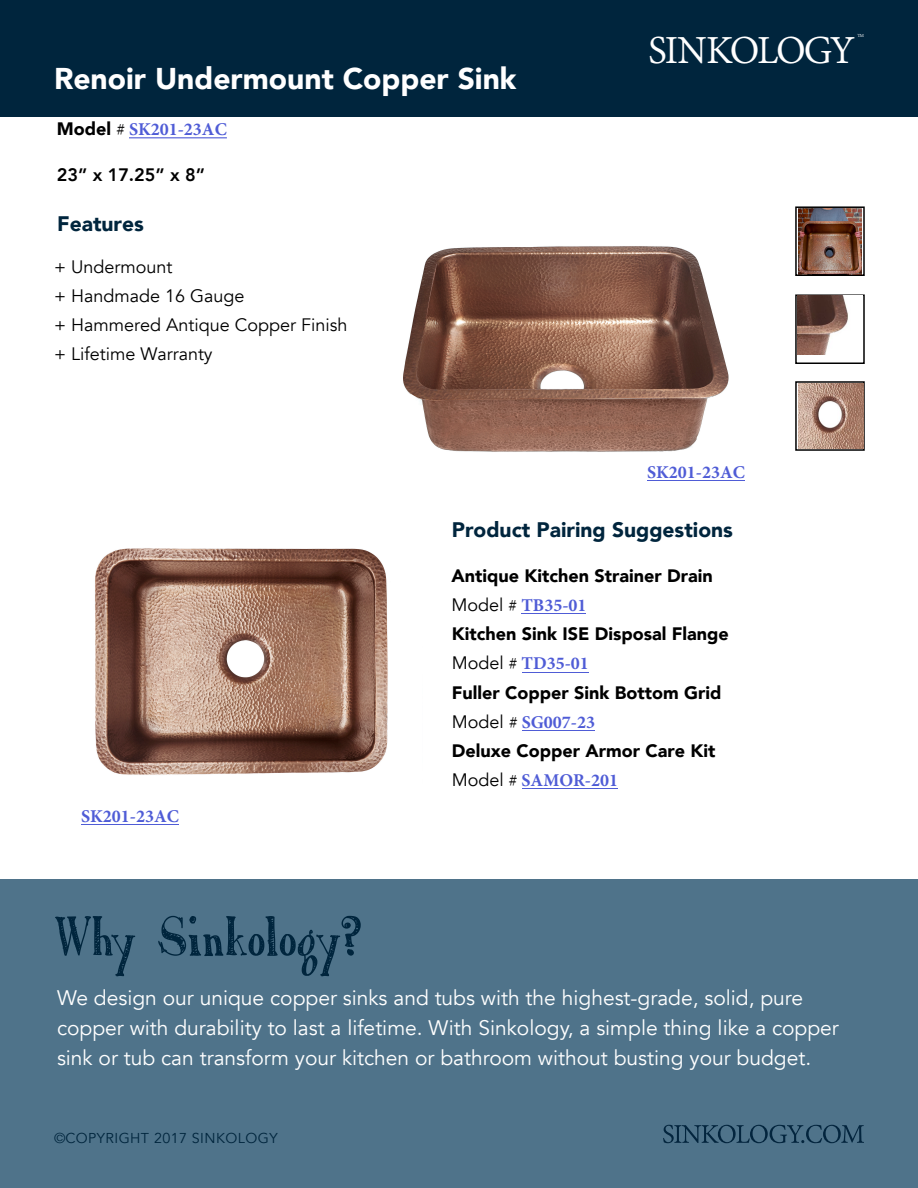
<style>
.page{position:relative;width:918px;height:1188px;background:#fff}
.page>*{position:absolute;margin:0;border:0;box-sizing:border-box;transform-origin:0 0}
.t1{font:53.25px "Austie Bost Roman Holiday Sketch";color:#00253d}
.t2{font:43.05px "Adobe Devanagari";letter-spacing:-.055em;color:#fff}
.t3{font:900 30px "Avenir";color:#fff}
.t4{font:21px/30px "Avenir";color:#fff}
.t5{font:900 21px "Avenir";color:#00253d}
.t6{font:900 18px "Avenir";color:#000}
.t7{font:700 18px "Minion Pro";color:#4f5cd6}
.t8{font:18px/29.1px "Avenir";color:#000}
.t9{font:800 18px "Avenir";color:#000}
.t10{font:14.25px "Avenir";letter-spacing:.03em;color:#00253d}
.t11{font:4.95px "Adobe Devanagari";color:#fff}
.s1{font-family:"Avenir";font-weight:900;color:#000}
.s2{font-weight:400;color:#000}
.s3{font-family:"Avenir";font-weight:400;color:#000}
</style>
<div class="page">
<div style="left:0;top:880px;width:918px;height:308px;background:#4f738a"></div>
<svg style="left:663px;top:1125px;width:201px;height:18px"></svg>
<div style="left:0;top:0;width:918px;height:117px;background:#00253d"></div>
<div style="left:795px;top:294px;width:70px;height:70px;border:2px solid #000"></div>
<div style="left:795px;top:381px;width:70px;height:70px;border:2px solid #000"></div>
<div style="left:795px;top:206px;width:70px;height:70px;border:2px solid #000"></div>
<hr style="left:522px;top:788px;width:96px;height:1px;background:#4f5cd6">
<hr style="left:522px;top:730px;width:73px;height:1px;background:#4f5cd6">
<hr style="left:522px;top:672px;width:67px;height:1px;background:#4f5cd6">
<hr style="left:522px;top:613px;width:64px;height:1px;background:#4f5cd6">
<img style="left:403px;top:246px;width:326px;height:206px">
<img style="left:95px;top:548px;width:293px;height:227px">
<img style="left:798px;top:209px;width:64px;height:65px">
<img style="left:797px;top:296px;width:65px;height:59px">
<img style="left:798px;top:384px;width:65px;height:65px">
<hr style="left:129px;top:138px;width:98px;height:1px;background:#4f5cd6">
<hr style="left:647px;top:480px;width:98px;height:1px;background:#4f5cd6">
<hr style="left:81px;top:824px;width:98px;height:1px;background:#4f5cd6">
<p class="t3" style="left:54px;top:53px;width:464px">Renoir Undermount Copper Sink</p>
<p class="t7" style="left:57px;top:117px;width:172px"><span class="s1">Model</span> <span class="s2">#</span> SK201-23AC</p>
<p class="t9" style="left:57px;top:160px;width:150px">23” x 17.25” x 8”</p>
<p class="t5" style="left:57px;top:205px;width:88px">Features</p>
<p class="t8" style="left:54px;top:252px;width:295px">+ Undermount<br>+ Handmade 16 Gauge<br>+ Hammered Antique Copper Finish + Lifetime Warranty</p>
<p class="t11" style="left:857px;top:33px;width:8px">TM</p>
<p class="t2" style="left:648px;top:26px;width:209px">SINKOLOGY</p>
<p class="t7" style="left:647px;top:459px;width:99px">SK201-23AC</p>
<p class="t7" style="left:81px;top:804px;width:99px">SK201-23AC</p>
<p class="t5" style="left:452px;top:512px;width:283px">Product Pairing Suggestions</p>
<p class="t6" style="left:452px;top:560px;width:263px">Antique Kitchen Strainer Drain</p>
<p class="t7" style="left:452px;top:593px;width:136px"><span class="s3">Model</span> <span class="s2">#</span> TB35-01</p>
<p class="t6" style="left:452px;top:619px;width:279px">Kitchen Sink ISE Disposal Flange</p>
<p class="t7" style="left:452px;top:651px;width:139px"><span class="s3">Model</span> <span class="s2">#</span> TD35-01</p>
<p class="t6" style="left:452px;top:677px;width:271px">Fuller Copper Sink Bottom Grid</p>
<p class="t7" style="left:452px;top:709px;width:145px"><span class="s3">Model</span> <span class="s2">#</span> SG007-23</p>
<p class="t6" style="left:452px;top:735px;width:265px">Deluxe Copper Armor Care Kit</p>
<p class="t7" style="left:452px;top:767px;width:168px"><span class="s3">Model</span> <span class="s2">#</span> SAMOR-201</p>
<p class="t1" style="left:54px;top:905px;width:309px">Why Sinkology?</p>
<p class="t4" style="left:57px;top:983px;width:783px">We design our unique copper sinks and tubs with the highest-grade, solid, pure copper with durability to last a lifetime. With Sinkology, a simple thing like a copper sink or tub can transform your kitchen or bathroom without busting your budget.</p>
<p class="t10" style="left:54px;top:1130px;width:225px">©COPYRIGHT 2017 SINKOLOGY</p>
</div>
